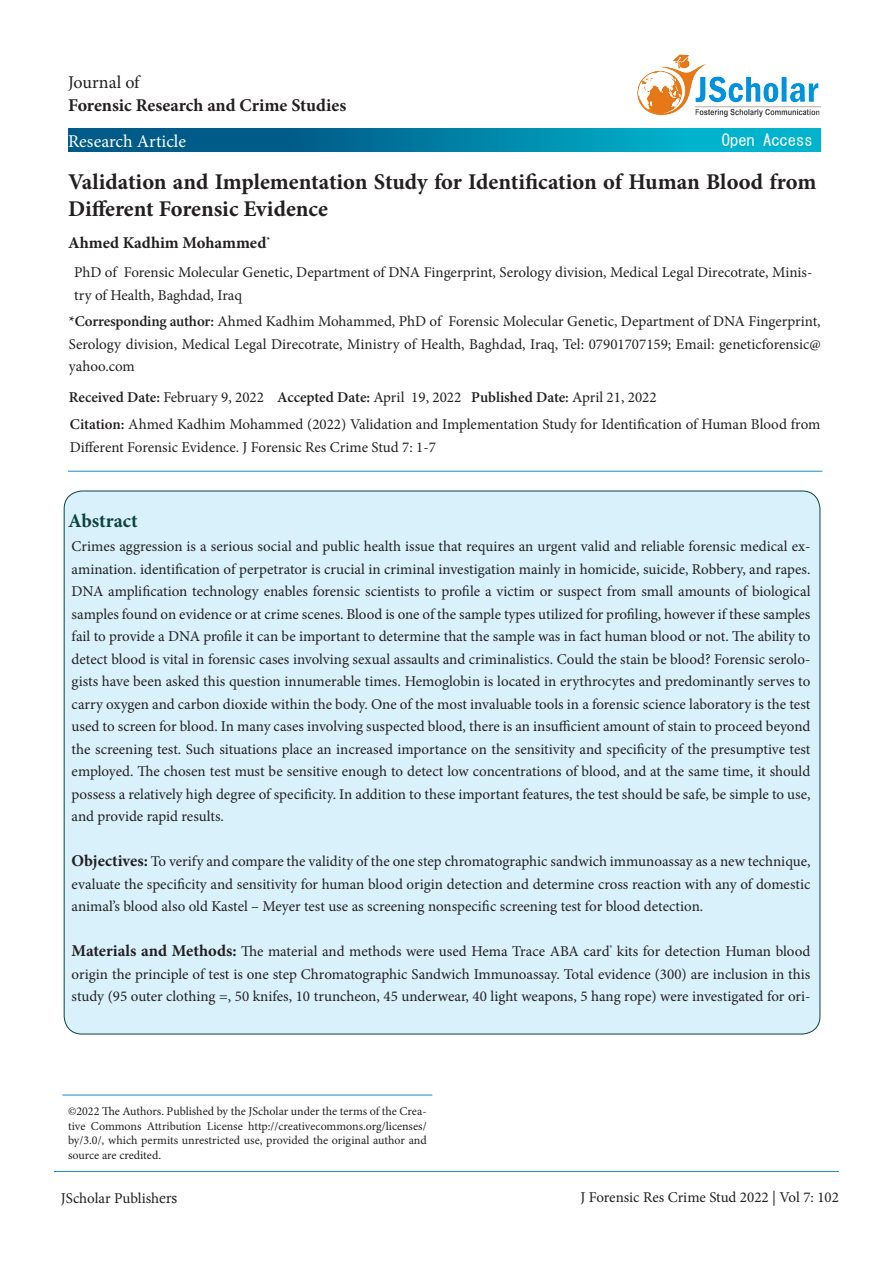
<style>
.page{position:relative;width:893px;height:1263px;background:#fff}
.page>*{position:absolute;margin:0;border:0;box-sizing:border-box;transform-origin:0 0}
.t1{font:700 22.5px/27px "Minion Pro";letter-spacing:-.005em;color:#231f20}
.t2{font:700 19.5px "Minion Pro";color:#0d433d}
.t3{font:700 18px "Minion Pro";color:#231f20}
.t4{font:18px "Minion Pro";color:#fff}
.t5{font:18px "Minion Pro";letter-spacing:-.005em;color:#231f20}
.t6{font:700 16.5px "Minion Pro";color:#231f20}
.t7{font:16.5px "MS Gothic";color:#fff}
.t8{font:15px/22.5px "Minion Pro";color:#231f20;text-align:justify}
.t9{font:600 15px "Minion Pro";color:#231f20}
.t10{font:12px/14.4px "Minion Pro";color:#231f20;text-align:justify}
.s1{font-weight:600}
.s2{font-weight:400}
.s3{font-weight:700;font-size:16.5px}
.s4{font-family:"Calisto"}
</style>
<div class="page">
<hr style="left:54px;top:1171px;width:785px;height:1px;background:#1a8dc6">
<img style="left:637px;top:54px;width:184px;height:63px">
<hr style="left:62px;top:1095px;width:370px;height:1px;background:#1a8dc6">
<svg style="left:68px;top:129px;width:753px;height:23px;background:#0081a5"></svg>
<hr style="left:68px;top:471px;width:754px;height:1px;background:#1a8dc6">
<div style="left:64px;top:491px;width:756px;height:543px;background:#d9f1fb;border-radius:18px"></div>
<p class="t5" style="left:68px;top:70px;width:73px">Journal of</p>
<p class="t3" style="left:68px;top:92px;width:280px">Forensic Research and Crime Studies</p>
<p class="t4" style="left:68px;top:129px;width:120px">Research Article</p>
<p class="t7" style="left:722px;top:132px;width:92px">Open Access</p>
<p class="t1" style="left:68px;top:168px;width:750px">Validation and Implementation Study for Identification of Human Blood from<br>Different Forensic Evidence</p>
<p class="t6" style="left:68px;top:231px;width:204px">Ahmed Kadhim Mohammed<sup>*</sup></p>
<p class="t8" style="left:74px;top:261px;width:740px">PhD of Forensic Molecular Genetic, Department of DNA Fingerprint, Serology division, Medical Legal Direcotrate, Minis&shy;try of Health, Baghdad, Iraq</p>
<p class="t8" style="left:69px;top:310px;width:753px"><span class="s1">*Corresponding author:</span> Ahmed Kadhim Mohammed, PhD of Forensic Molecular Genetic, Department of DNA Fingerprint, Serology division, Medical Legal Direcotrate, Ministry of Health, Baghdad, Iraq, Tel: 07901707159; Email: geneticforensic@ yahoo.com</p>
<p class="t9" style="left:69px;top:386px;width:589px">Received Date: <span class="s2">February 9, 2022</span> Accepted Date: <span class="s2">April 19, 2022</span> Published Date: <span class="s2">April 21, 2022</span></p>
<p class="t8" style="left:70px;top:413px;width:752px"><span class="s1">Citation:</span> Ahmed Kadhim Mohammed (2022) Validation and Implementation Study for Identification of Human Blood from<br>Different Forensic Evidence. J Forensic Res Crime Stud 7: 1-7</p>
<p class="t2" style="left:68px;top:507px;width:71px">Abstract</p>
<p class="t8" style="left:72px;top:535px;width:740px">Crimes aggression is a serious social and public health issue that requires an urgent valid and reliable forensic medical ex&shy;amination. identification of perpetrator is crucial in criminal investigation mainly in homicide, suicide, Robbery, and rapes.<br>DNA amplification technology enables forensic scientists to profile a victim or suspect from small amounts of biological samples found on evidence or at crime scenes. Blood is one of the sample types utilized for profiling, however if these samples fail to provide a DNA profile it can be important to determine that the sample was in fact human blood or not. The ability to detect blood is vital in forensic cases involving sexual assaults and criminalistics. Could the stain be blood? Forensic serolo&shy;gists have been asked this question innumerable times. Hemoglobin is located in erythrocytes and predominantly serves to carry oxygen and carbon dioxide within the body. One of the most invaluable tools in a forensic science laboratory is the test used to screen for blood. In many cases involving suspected blood, there is an insufficient amount of stain to proceed beyond the screening test. Such situations place an increased importance on the sensitivity and specificity of the presumptive test employed. The chosen test must be sensitive enough to detect low concentrations of blood, and at the same time, it should possess a relatively high degree of specificity. In addition to these important features, the test should be safe, be simple to use, and provide rapid results.</p>
<p class="t8" style="left:72px;top:850px;width:740px"><span class="s3">Objectives:</span> To verify and compare the validity of the one step chromatographic sandwich immunoassay as a new technique, evaluate the specificity and sensitivity for human blood origin detection and determine cross reaction with any of domestic animal’s blood also old Kastel – Meyer test use as screening nonspecific screening test for blood detection.</p>
<p class="t8" style="left:72px;top:940px;width:740px"><span class="s3">Materials and Methods:</span> The material and methods were used Hema Trace ABA card<sup>®</sup> kits for detection Human blood origin the principle of test is one step Chromatographic Sandwich Immunoassay. Total evidence (300) are inclusion in this study (95 outer clothing =, 50 knifes, 10 truncheon, 45 underwear, 40 light weapons, 5 hang rope) were investigated for ori-</p>
<p class="t10" style="left:68px;top:1104px;width:360px">©2022 The Authors. Published by the JScholar under the terms of the Crea&shy;tive Commons Attribution License http://creativecommons.org/licenses/ by/3.0/, which permits unrestricted use, provided the original author and source are credited.</p>
<p class="t8" style="left:61px;top:1186px;width:118px">JScholar Publish<span class="s4">ers</span></p>
<p class="t8" style="left:580px;top:1186px;width:260px">J Forensic Res Crime Stud 2022 | Vol 7: 102</p>
</div>
